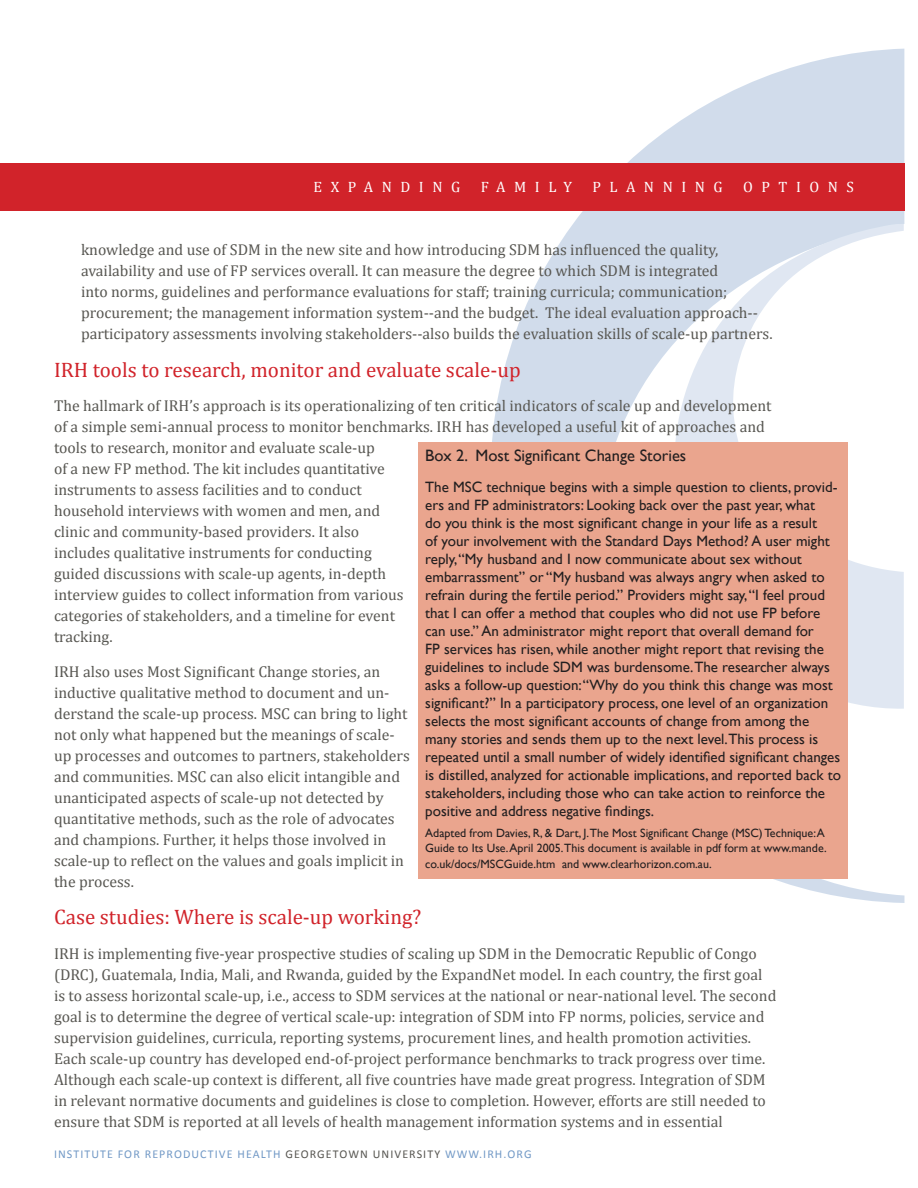
<style>
.page{position:relative;width:918px;height:1188px;background:#fff}
.page>*{position:absolute;margin:0;border:0;box-sizing:border-box;transform-origin:0 0}
.Body_text{font:21px "Cambria";color:#d1232a}
.t1{font:16.5px "Gill Sans";color:#231f20}
.Body_text-2{font:15.75px/21px "Cambria";color:#585752}
.t2{font:15px/18px "Gill Sans";color:#231f20}
.t3{font:15px "Cambria";letter-spacing:.57em;color:#fff}
.t4{font:12px/14.4px "Gill Sans";color:#231f20}
.Subhead_1{font:12px "Calibri";letter-spacing:.09em;color:#7299c6}
.s1{color:#585752}
</style>
<div class="page">
<svg style="left:491px;top:49px;width:414px;height:854px"></svg>
<svg style="left:669px;top:224px;width:235px;height:487px"></svg>
<div style="left:0;top:164px;width:904px;height:48px;background:#d1232a"></div>
<div style="left:418px;top:442px;width:430px;height:437px;background:#eaa58e"></div>
<p class="t3" style="left:314px;top:178px;width:148px">EXPANDING</p>
<p class="t3" style="left:481px;top:178px;width:93px">FAMILY</p>
<p class="t3" style="left:592px;top:178px;width:132px">PLANNING</p>
<p class="t3" style="left:743px;top:178px;width:112px">OPTIONS</p>
<p class="Body_text-2" style="left:81px;top:239px;width:693px">knowledge and use of SDM in the new site and how introducing SDM has influenced the quality, availability and use of FP services overall. It can measure the degree to which SDM is integrated<br>into norms, guidelines and performance evaluations for staff; training curricula; communication; procurement; the management information system--and the budget. The ideal evaluation approach-- participatory assessments involving stakeholders--also builds the evaluation skills of scale-up partners.</p>
<p class="Body_text" style="left:54px;top:357px;width:468px">IRH tools to research, monitor and evaluate scale-up</p>
<p class="Body_text-2" style="left:54px;top:395px;width:719px">The hallmark of IRH’s approach is its operationalizing of ten critical indicators of scale up and development of a simple semi-annual process to monitor benchmarks. IRH has developed a useful kit of approaches and tools to research, monitor and evaluate scale-up<br>of a new FP method. The kit includes quantitative<br>instruments to assess facilities and to conduct<br>household interviews with women and men, and<br>clinic and community-based providers. It also<br>includes qualitative instruments for conducting<br>guided discussions with scale-up agents, in-depth<br>interview guides to collect information from various<br>categories of stakeholders, and a timeline for event<br>tracking.</p>
<p class="Body_text-2" style="left:54px;top:661px;width:357px">IRH also uses Most Significant Change stories, an inductive qualitative method to document and un&shy;derstand the scale-up process. MSC can bring to light not only what happened but the meanings of scale&shy;up processes and outcomes to partners, stakeholders and communities. MSC can also elicit intangible and unanticipated aspects of scale-up not detected by quantitative methods, such as the role of advocates and champions. Further, it helps those involved in scale-up to reflect on the values and goals implicit in the process.</p>
<p class="Body_text" style="left:54px;top:905px;width:369px">Case studies: Where is scale-up working?</p>
<p class="Body_text-2" style="left:54px;top:943px;width:724px">IRH is implementing five-year prospective studies of scaling up SDM in the Democratic Republic of Congo (DRC), Guatemala, India, Mali, and Rwanda, guided by the ExpandNet model. In each country, the first goal is to assess horizontal scale-up, i.e., access to SDM services at the national or near-national level. The second goal is to determine the degree of vertical scale-up: integration of SDM into FP norms, policies, service and supervision guidelines, curricula, reporting systems, procurement lines, and health promotion activities.<br>Each scale-up country has developed end-of-project performance benchmarks to track progress over time.<br>Although each scale-up context is different, all five countries have made great progress. Integration of SDM in relevant normative documents and guidelines is close to completion. However, efforts are still needed to ensure that SDM is reported at all levels of health management information systems and in essential</p>
<p class="t1" style="left:425px;top:445px;width:263px">Box 2. Most Significant Change Stories</p>
<p class="t2" style="left:425px;top:478px;width:417px">The MSC technique begins with a simple question to clients, provid&shy;ers and FP administrators: Looking back over the past year, what<br>do you think is the most significant change in your life as a result<br>of your involvement with the Standard Days Method? A user might reply, “My husband and I now communicate about sex without embarrassment” or “My husband was always angry when asked to refrain during the fertile period.” Providers might say, “I feel proud that I can offer a method that couples who did not use FP before can use.” An administrator might report that overall demand for<br>FP services has risen, while another might report that revising the guidelines to include SDM was burdensome.The researcher always asks a follow-up question: “Why do you think this change was most significant?” In a participatory process, one level of an organization selects the most significant accounts of change from among the many stories and sends them up to the next level.This process is repeated until a small number of widely identified significant changes is distilled, analyzed for actionable implications, and reported back to stakeholders, including those who can take action to reinforce the positive and address negative findings.</p>
<p class="t4" style="left:425px;top:826px;width:403px">Adapted from Davies, R, &amp; Dart, J.The Most Significant Change (MSC) Technique: A<br>Guide to Its Use. April 2005.This document is available in pdf form at www.mande.</p>
<p class="t4" style="left:425px;top:857px;width:288px">co.uk/docs/MSCGuide.htm and www.clearhorizon.com.au.</p>
<p class="Subhead_1" style="left:54px;top:1146px;width:479px">INSTITUTE FOR REPRODUCTIVE HEALTH <span class="s1">GEORGETOWN UNIVERSITY</span> WWW.IRH.ORG</p>
</div>
